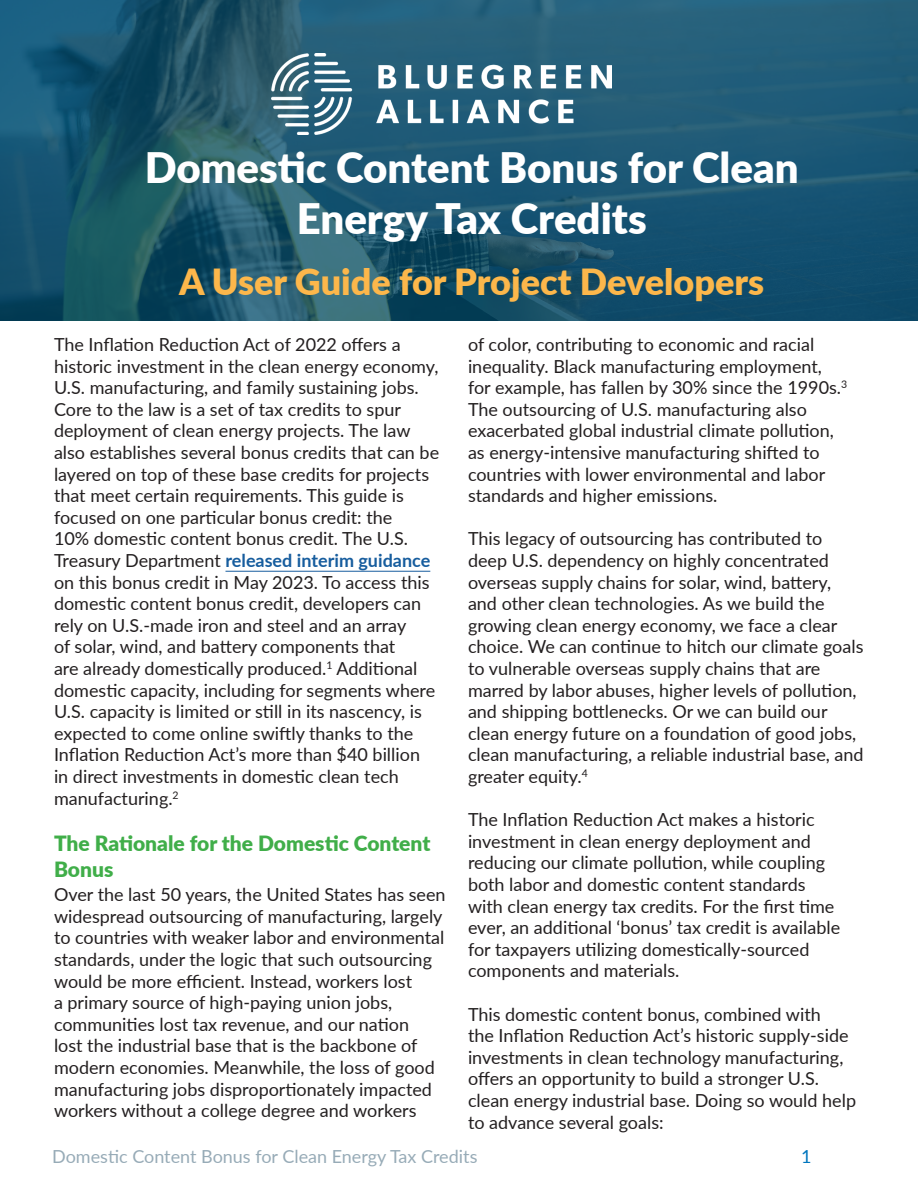
<style>
.page{position:relative;width:918px;height:1188px;background:#fff}
.page>*{position:absolute;margin:0;border:0;box-sizing:border-box;transform-origin:0 0}
.t1{font:900 42px/50.4px "Lato";color:#fff;text-align:center}
.t2{font:900 36px "Lato";color:#fcb74b}
.t3{font:900 21px/25.2px "Lato";color:#40ae49}
.t4{font:18px/21.6px "Lato";color:#231f20}
.t5{font:18px "Lato";color:#97abb7}
.t6{font:18px "Lato";color:#0076be}
.s1{font-weight:700;color:#175d9e}
</style>
<div class="page">
<hr style="left:226px;top:571px;width:204px;height:1px;background:#175d9e">
<svg style="left:0;top:0;width:918px;height:320px;background:#1c5670"></svg>
<img style="left:272px;top:54px;width:340px;height:81px">
<h1 class="t1" style="left:145px;top:141px;width:656px">Domestic Content Bonus for Clean<br>Energy Tax Credits</h1>
<h2 class="t2" style="left:179px;top:255px;width:587px">A User Guide for Project Developers</h2>
<p class="t4" style="left:54px;top:333px;width:387px">The Inflation Reduction Act of 2022 offers a historic investment in the clean energy economy, U.S. manufacturing, and family sustaining jobs.<br>Core to the law is a set of tax credits to spur deployment of clean energy projects. The law also establishes several bonus credits that can be layered on top of these base credits for projects that meet certain requirements. This guide is focused on one particular bonus credit: the<br>10% domestic content bonus credit. The U.S.<br>Treasury Department <span class="s1">released interim guidance </span>on this bonus credit in May 2023. To access this domestic content bonus credit, developers can rely on U.S.-made iron and steel and an array<br>of solar, wind, and battery components that<br>are already domestically produced.<sup>1</sup> Additional domestic capacity, including for segments where U.S. capacity is limited or still in its nascency, is expected to come online swiftly thanks to the Inflation Reduction Act’s more than $40 billion<br>in direct investments in domestic clean tech manufacturing.<sup>2</sup></p>
<p class="t3" style="left:54px;top:830px;width:378px">The Rationale for the Domestic Content<br>Bonus</p>
<p class="t4" style="left:54px;top:883px;width:393px">Over the last 50 years, the United States has seen widespread outsourcing of manufacturing, largely to countries with weaker labor and environmental standards, under the logic that such outsourcing would be more efficient. Instead, workers lost<br>a primary source of high-paying union jobs, communities lost tax revenue, and our nation<br>lost the industrial base that is the backbone of modern economies. Meanwhile, the loss of good manufacturing jobs disproportionately impacted workers without a college degree and workers</p>
<p class="t4" style="left:468px;top:333px;width:381px">of color, contributing to economic and racial inequality. Black manufacturing employment, for example, has fallen by 30% since the 1990s.<sup>3<br></sup>The outsourcing of U.S. manufacturing also exacerbated global industrial climate pollution, as energy-intensive manufacturing shifted to countries with lower environmental and labor standards and higher emissions.</p>
<p class="t4" style="left:468px;top:527px;width:397px">This legacy of outsourcing has contributed to deep U.S. dependency on highly concentrated overseas supply chains for solar, wind, battery, and other clean technologies. As we build the growing clean energy economy, we face a clear choice. We can continue to hitch our climate goals to vulnerable overseas supply chains that are marred by labor abuses, higher levels of pollution, and shipping bottlenecks. Or we can build our clean energy future on a foundation of good jobs, clean manufacturing, a reliable industrial base, and greater equity.<sup>4</sup></p>
<p class="t4" style="left:468px;top:808px;width:374px">The Inflation Reduction Act makes a historic investment in clean energy deployment and reducing our climate pollution, while coupling both labor and domestic content standards with clean energy tax credits. For the first time ever, an additional ‘bonus’ tax credit is available for taxpayers utilizing domestically-sourced components and materials.</p>
<p class="t4" style="left:468px;top:1003px;width:390px">This domestic content bonus, combined with<br>the Inflation Reduction Act’s historic supply-side investments in clean technology manufacturing, offers an opportunity to build a stronger U.S. clean energy industrial base. Doing so would help to advance several goals:</p>
<p class="t5" style="left:52px;top:1143px;width:427px">Domestic Content Bonus for Clean Energy Tax Credits</p>
<p class="t6" style="left:801px;top:1143px;width:12px">1</p>
</div>
